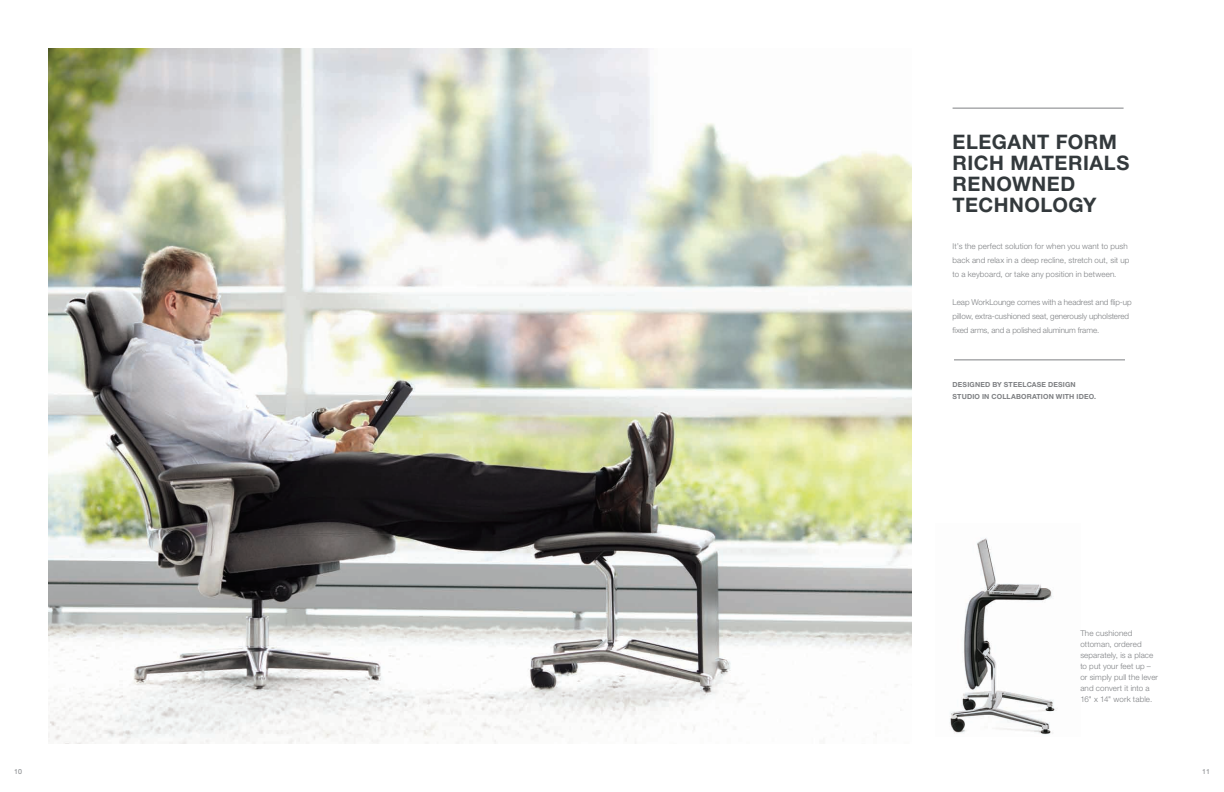
<style>
.page{position:relative;width:1224px;height:792px;background:#fff}
.page>*{position:absolute;margin:0;border:0;box-sizing:border-box;transform-origin:0 0}
.t1{font:700 20px/21px "Helvetica Neue LT Pro";letter-spacing:.025em;color:#33393c}
.t2{font:300 8px/11px "Helvetica Neue LT Pro";letter-spacing:.005em;color:#7e8083}
.t3{font:700 7px/12px "Helvetica Neue LT Pro";letter-spacing:.025em;color:#7e8083}
.t4{font:7px "Helvetica Neue LT Pro";color:#7e8083}
</style>
<div class="page">
<img style="left:48px;top:48px;width:863px;height:696px">
<img style="left:950px;top:538px;width:107px;height:197px">
<hr style="left:954px;top:360px;width:171px;height:1px;background:#7e8083">
<hr style="left:953px;top:108px;width:171px;height:1px;background:#7e8083">
<h1 class="t1" style="left:953px;top:131px;width:178px">ELEGANT FORM<br>RICH MATERIALS<br>RENOWNED<br>TECHNOLOGY</h1>
<p class="t2" style="left:953px;top:239px;width:178px;line-height:14px">It’s the perfect solution for when you want to push back and relax in a deep recline, stretch out, sit up to a keyboard, or take any position in between.</p>
<p class="t2" style="left:953px;top:295px;width:181px;line-height:14px">Leap WorkLounge comes with a headrest and flip-up pillow, extra-cushioned seat, generously upholstered fixed arms, and a polished aluminum frame.</p>
<p class="t3" style="left:953px;top:379px;width:145px">DESIGNED BY STEELCASE DESIGN<br>STUDIO IN COLLABORATION WITH IDEO.</p>
<p class="t2" style="left:1080px;top:627px;width:79px">The cushioned ottoman, ordered separately, is a place to put your feet up – or simply pull the lever and convert it into a<br>16" x 14" work table.</p>
<p class="t4" style="left:14px;top:767px;width:9px">10</p>
<p class="t4" style="left:1202px;top:767px;width:9px">11</p>
</div>
